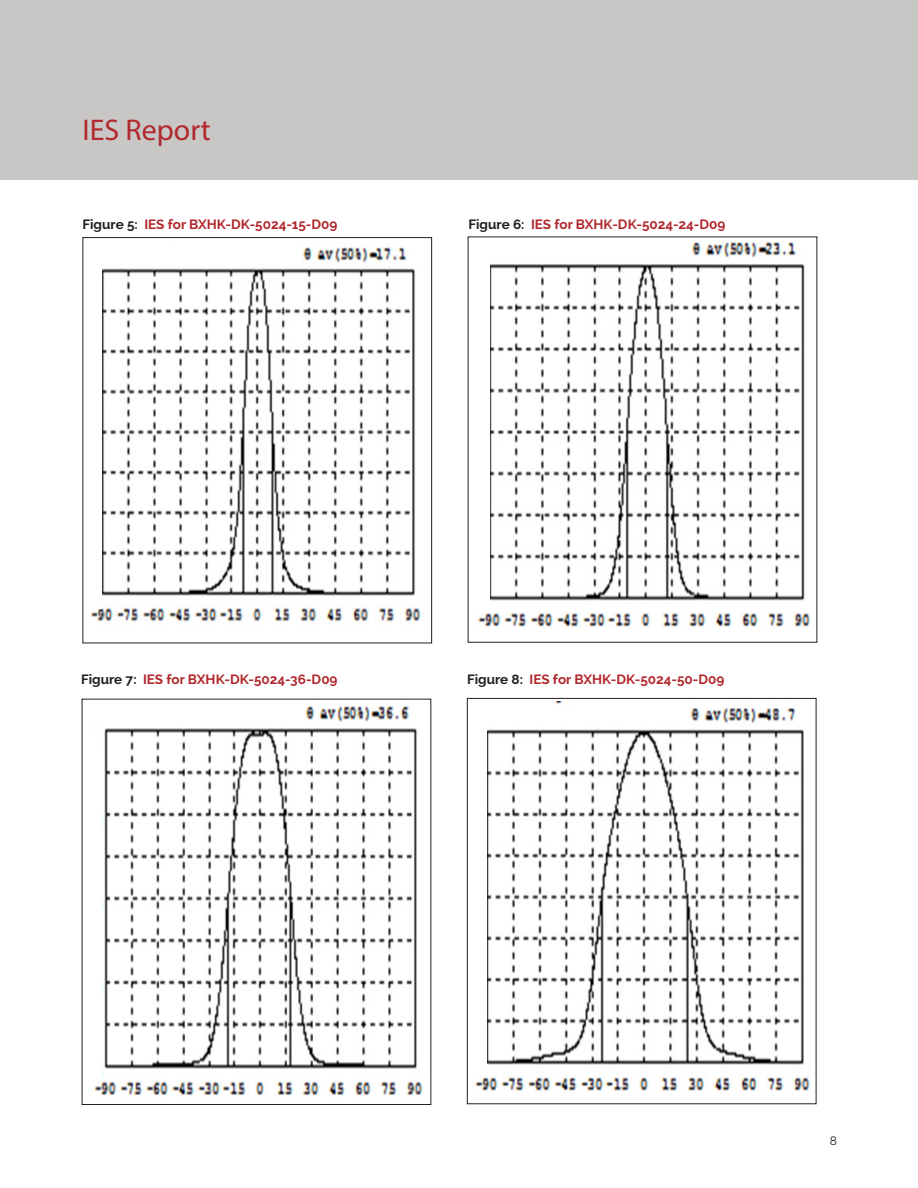
<style>
.page{position:relative;width:918px;height:1188px;background:#fff}
.page>*{position:absolute;margin:0;border:0;box-sizing:border-box;transform-origin:0 0}
.section_header{font:30px "Myriad Pro";color:#b1272c}
.main_text_block{font:700 13.5px "Raleway";color:#b1272c}
.t1{font:12px "Raleway";color:#231f20}
.s1{color:#231f20}
</style>
<div class="page">
<img style="left:474px;top:701px;width:336px;height:390px">
<img style="left:94px;top:702px;width:329px;height:394px">
<img style="left:477px;top:242px;width:334px;height:386px">
<img style="left:92px;top:247px;width:329px;height:375px">
<div style="left:467px;top:698px;width:349px;height:406px;border:1px solid #231f20"></div>
<div style="left:0;top:0;width:918px;height:180px;background:#c8c7c6"></div>
<div style="left:83px;top:237px;width:349px;height:406px;border:1px solid #231f20"></div>
<img style="left:94px;top:730px;width:8px;height:350px">
<img style="left:92px;top:259px;width:10px;height:350px">
<img style="left:477px;top:262px;width:13px;height:350px">
<img style="left:474px;top:726px;width:13px;height:350px">
<p class="section_header" style="left:82px;top:111px;width:130px">IES Report</p>
<p class="main_text_block" style="left:82px;top:216px;width:256px"><span class="s1">Figure 5:</span> IES for BXHK-DK-5024-15-D09</p>
<p class="main_text_block" style="left:469px;top:216px;width:258px"><span class="s1">Figure 6:</span> IES for BXHK-DK-5024-24-D09</p>
<p class="main_text_block" style="left:81px;top:672px;width:258px"><span class="s1">Figure 7:</span> IES for BXHK-DK-5024-36-D09</p>
<p class="main_text_block" style="left:467px;top:672px;width:259px"><span class="s1">Figure 8:</span> IES for BXHK-DK-5024-50-D09</p>
<p class="t1" style="left:830px;top:1134px;width:9px">8</p>
</div>
